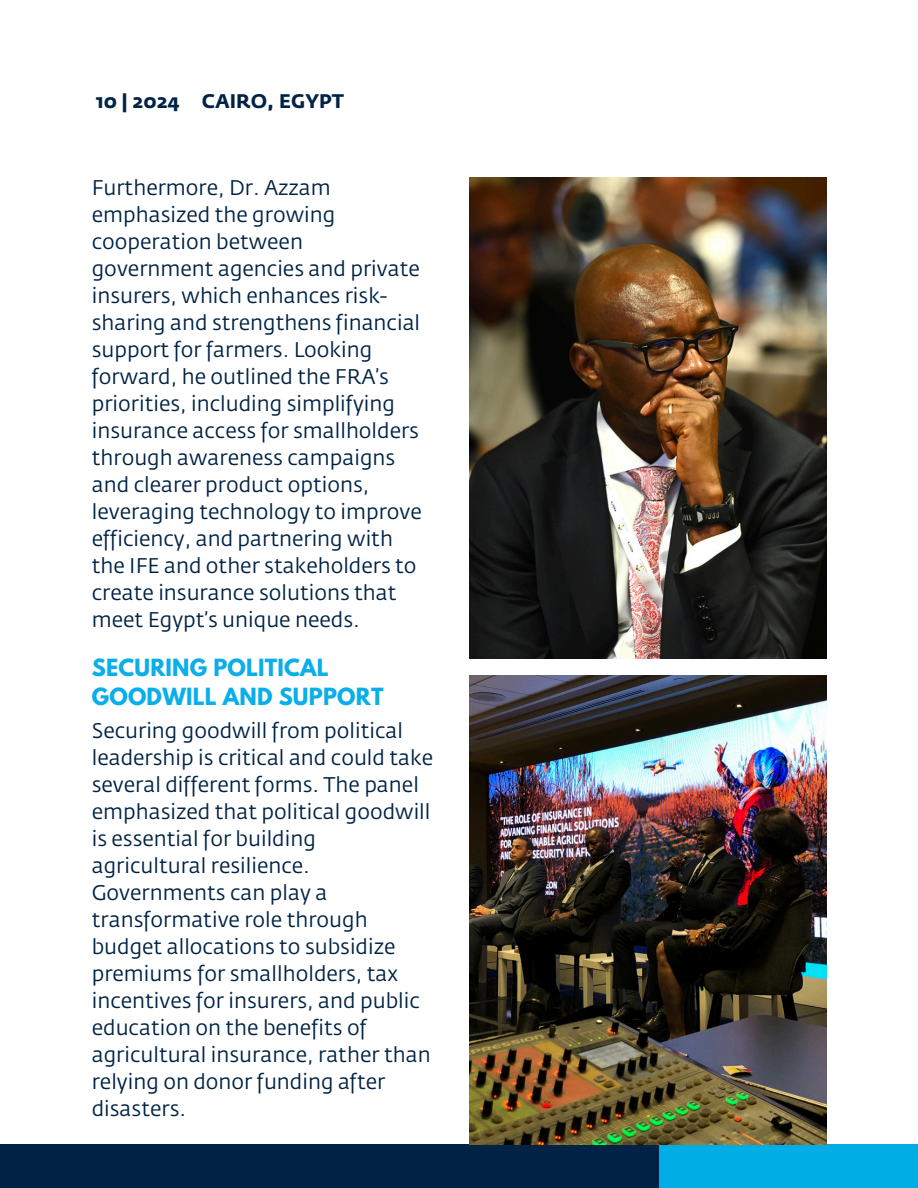
<style>
.page{position:relative;width:918px;height:1188px;background:#fff}
.page>*{position:absolute;margin:0;border:0;box-sizing:border-box;transform-origin:0 0}
.t1{font:21px/27px "Fedra Sans Std";color:#002345}
.t2{font:700 21px/29.2px "League Spartan";letter-spacing:.01em;color:#0aaee9}
.t3{font:700 19.5px "Fedra Sans Std";color:#002345}
</style>
<div class="page">
<div style="left:0;top:1144px;width:918px;height:44px;background:#002345"></div>
<div style="left:659px;top:1144px;width:259px;height:44px;background:#00ade4"></div>
<img style="left:470px;top:178px;width:356px;height:480px">
<img style="left:470px;top:675px;width:356px;height:469px">
<p class="t3" style="left:96px;top:93px;width:86px">10 | 2024</p>
<p class="t3" style="left:202px;top:93px;width:144px">CAIRO, EGYPT</p>
<h1 class="t1" style="left:92px;top:175px;width:332px">Furthermore, Dr. Azzam emphasized the growing cooperation between government agencies and private insurers, which enhances risk&shy;sharing and strengthens financial support for farmers. Looking forward, he outlined the FRA’s priorities, including simplifying insurance access for smallholders through awareness campaigns and clearer product options, leveraging technology to improve efficiency, and partnering with the IFE and other stakeholders to create insurance solutions that meet Egypt’s unique needs.</h1>
<p class="t2" style="left:92px;top:656px;width:293px">SECURING POLITICAL<br>GOODWILL AND SUPPORT</p>
<p class="t1" style="left:92px;top:719px;width:343px">Securing goodwill from political leadership is critical and could take several different forms. The panel emphasized that political goodwill is essential for building agricultural resilience.<br>Governments can play a transformative role through budget allocations to subsidize premiums for smallholders, tax incentives for insurers, and public education on the benefits of agricultural insurance, rather than relying on donor funding after disasters.</p>
</div>
